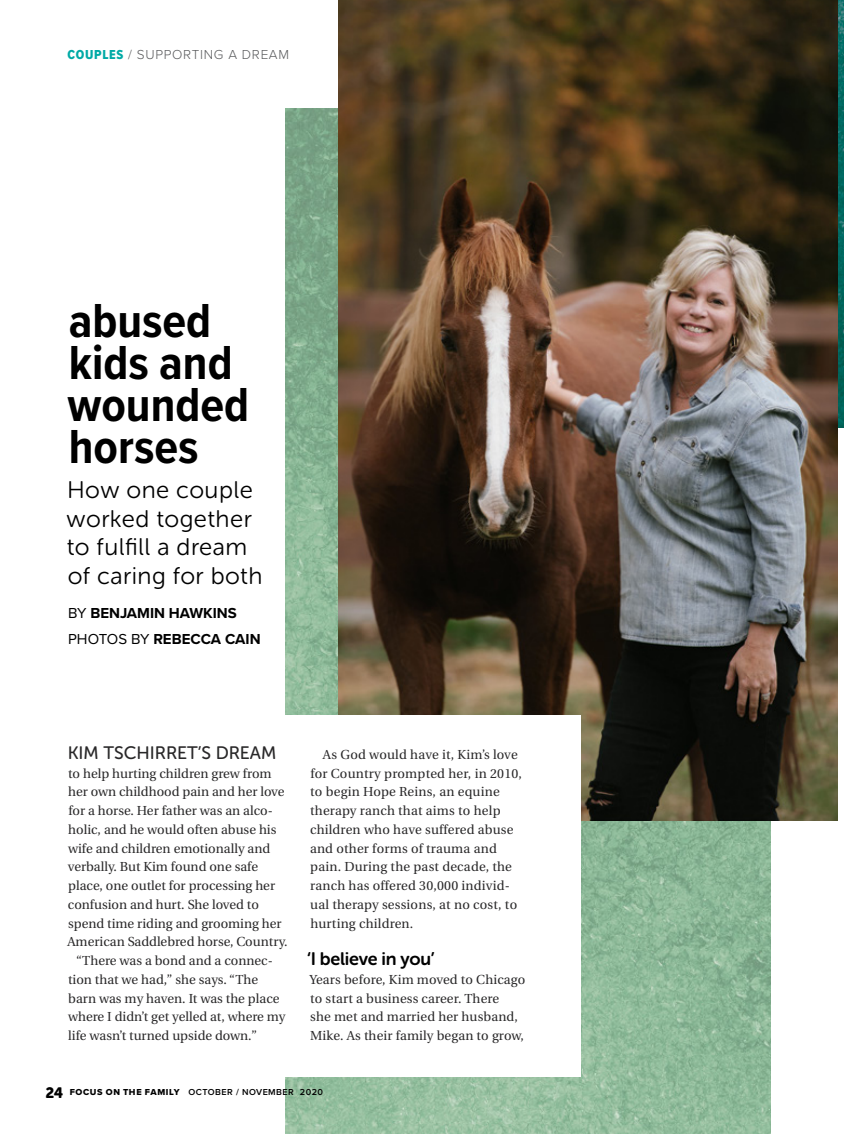
<style>
.page{position:relative;width:844px;height:1134px;background:#fff}
.page>*{position:absolute;margin:0;border:0;box-sizing:border-box;transform-origin:0 0}
.t1{font:700 49.5px/42px "Proxima Nova Cond";color:#000}
.t2{font:24px/28.5px "Museo Sans Rounded 300";letter-spacing:.02em;color:#000}
.t3{font:18px "Museo Sans Rounded 500";color:#292829}
.t4{font:18px "Museo Sans Rounded 700";letter-spacing:-.015em;color:#000}
.t5{font:700 15px/26.2px "Proxima Nova";color:#000}
.t6{font:300 13.5px "Proxima Nova";letter-spacing:.05em;color:#58595b}
.t7{font:13.05px/18.8px "Utopia";color:#292829}
.t8{font:600 9px "Proxima Nova";letter-spacing:.05em;color:#000}
.s1{font-family:"Proxima Nova Cond Extrabld";font-weight:400;color:#00aaa6}
.s2{font-weight:400}
.s3{font-family:"Museo Sans Rounded 900";font-weight:400;font-size:15px}
.s4{font-family:"Proxima Nova Extrabld";font-weight:400}
</style>
<div class="page">
<img style="left:286px;top:108px;width:484px;height:1026px">
<img style="left:338px;top:0;width:486px;height:821px">
<div style="left:0;top:716px;width:580px;height:361px;background:#fff"></div>
<img style="left:837px;top:0;width:6px;height:428px">
<img style="left:824px;top:0;width:13px;height:821px">
<p class="t6" style="left:68px;top:45px;width:223px"><span class="s1">cOuPlES</span> / SUPPORTING A DREAM</p>
<h1 class="t1" style="left:67px;top:299px;width:183px">abused kids and wounded horses</h1>
<h2 class="t2" style="left:67px;top:476px;width:197px">How one couple worked together to fulfill a dream of caring for both</h2>
<p class="t5" style="left:68px;top:599px;width:194px"><span class="s2">BY</span> BENJAMIN HAWKINS<br><span class="s2">PHOTOS BY</span> REBECCA CAIN</p>
<h3 class="t3" style="left:68px;top:743px;width:210px">KIM TSCHIRRET’S DREAM</h3>
<p class="t7" style="left:68px;top:764px;width:205px">to help hurting children grew from</p>
<p class="t7" style="left:68px;top:783px;width:218px">her own childhood pain and her love</p>
<p class="t7" style="left:68px;top:802px;width:206px">for a horse. Her father was an alco-</p>
<p class="t7" style="left:68px;top:820px;width:209px">holic, and he would often abuse his</p>
<p class="t7" style="left:68px;top:839px;width:203px">wife and children emotionally and</p>
<p class="t7" style="left:68px;top:858px;width:192px">verbally. But Kim found one safe</p>
<p class="t7" style="left:68px;top:877px;width:208px">place, one outlet for processing her</p>
<p class="t7" style="left:68px;top:895px;width:192px">confusion and hurt. She loved to</p>
<p class="t7" style="left:68px;top:914px;width:215px">spend time riding and grooming her</p>
<p class="t7" style="left:67px;top:933px;width:221px">American Saddlebred horse, Country.</p>
<p class="t7" style="left:76px;top:952px;width:198px">“There was a bond and a connec-</p>
<p class="t7" style="left:68px;top:970px;width:191px">tion that we had,” she says. “The</p>
<p class="t7" style="left:68px;top:989px;width:213px">barn was my haven. It was the place</p>
<p class="t7" style="left:68px;top:1008px;width:219px">where I didn’t get yelled at, where my</p>
<p class="t7" style="left:68px;top:1027px;width:190px">life wasn’t turned upside down.”</p>
<p class="t7" style="left:310px;top:745px;width:213px;text-indent:13px">As God would have it, Kim’s love for Country prompted her, in 2010, to begin Hope Reins, an equine therapy ranch that aims to help children who have suffered abuse and other forms of trauma and pain. During the past decade, the ranch has offered 30,000 individ&shy;ual therapy sessions, at no cost, to hurting children.</p>
<h3 class="t4" style="left:307px;top:949px;width:129px">‘I believe in you’</h3>
<p class="t7" style="left:309px;top:970px;width:217px">Years before, Kim moved to Chicago to start a business career. There<br>she met and married her husband, Mike. As their family began to grow,</p>
<p class="t8" style="left:46px;top:1086px;width:279px"><span class="s3">24</span> <span class="s4">FOCUS ON THE FAMILY</span> OCTOBER / NOVEMBER 2020</p>
</div>
